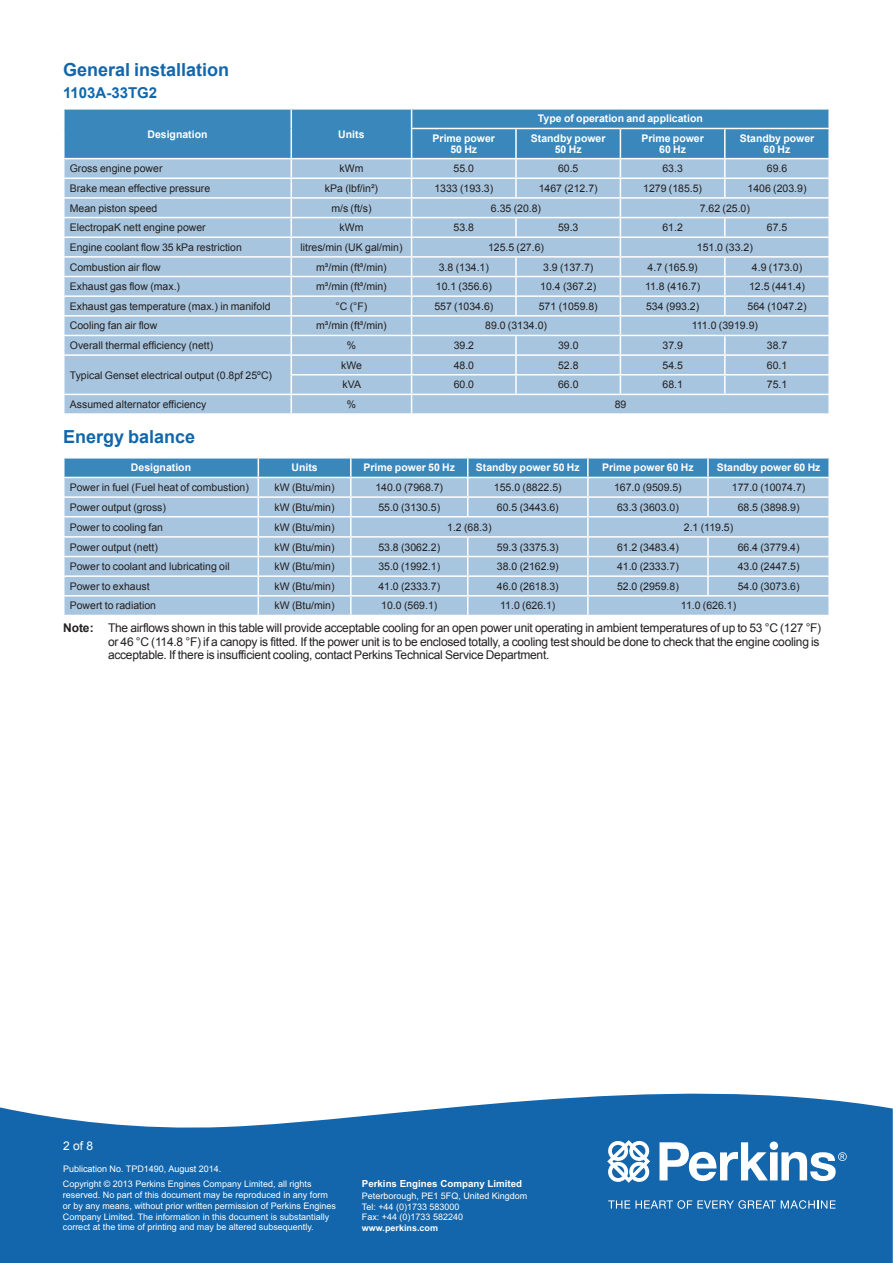
<style>
.page{position:relative;width:893px;height:1263px;background:#fff}
.page>*{position:absolute;margin:0;border:0;box-sizing:border-box;transform-origin:0 0}
.t1{font:700 18px "Arial";color:#1266ab}
.t2{font:700 15px "Arial";color:#1266ab}
.t3{font:12px/13.5px "Arial";letter-spacing:-.02em;color:#231f20}
.t4{font:12px "Arial";color:#fff}
.t5{font:10.5px "Arial";color:#231f20}
.t6{font:700 10.5px/10.5px "Arial";color:#fff;text-align:center}
.t7{font:700 9.75px "Arial";color:#fff}
.t8{font:9px/10.8px "Arial";color:#fff}
.t9{font:700 9px "Arial";color:#fff}
.s1{font-weight:700}
</style>
<div class="page">
<svg style="left:0;top:1093px;width:893px;height:170px;background:#2b75b3"></svg>
<svg style="left:608px;top:1200px;width:227px;height:9px;background:#528fc1"></svg>
<svg style="left:607px;top:1140px;width:43px;height:43px"></svg>
<svg style="left:659px;top:1141px;width:188px;height:40px"></svg>
<svg style="left:63px;top:109px;width:767px;height:304px;background:#9dbfdb"></svg>
<svg style="left:63px;top:458px;width:767px;height:157px;background:#a1c2dc"></svg>
<h1 class="t1" style="left:63px;top:59px;width:168px">General installation</h1>
<h2 class="t2" style="left:63px;top:84px;width:96px">1103A-33TG2</h2>
<p class="t6" style="left:147px;top:129px;width:62px">Designation</p>
<p class="t6" style="left:338px;top:129px;width:28px">Units</p>
<p class="t6" style="left:538px;top:114px;width:166px">Type of operation and application</p>
<p class="t6" style="left:433px;top:133px;width:64px">Prime power<br>50 Hz</p>
<p class="t6" style="left:531px;top:133px;width:76px">Standby power<br>50 Hz</p>
<p class="t6" style="left:641px;top:133px;width:64px">Prime power<br>60 Hz</p>
<p class="t6" style="left:740px;top:133px;width:76px">Standby power<br>60 Hz</p>
<p class="t5" style="left:70px;top:163px;width:94px">Gross engine power</p>
<p class="t5" style="left:339px;top:163px;width:25px">kWm</p>
<p class="t5" style="left:454px;top:163px;width:22px">55.0</p>
<p class="t5" style="left:558px;top:163px;width:22px">60.5</p>
<p class="t5" style="left:662px;top:163px;width:22px">63.3</p>
<p class="t5" style="left:767px;top:163px;width:22px">69.6</p>
<p class="t5" style="left:70px;top:182px;width:142px">Brake mean effective pressure</p>
<p class="t5" style="left:325px;top:182px;width:55px">kPa (lbf/in²)</p>
<p class="t5" style="left:434px;top:182px;width:60px">1333 (193.3)</p>
<p class="t5" style="left:539px;top:182px;width:60px">1467 (212.7)</p>
<p class="t5" style="left:643px;top:182px;width:60px">1279 (185.5)</p>
<p class="t5" style="left:748px;top:182px;width:60px">1406 (203.9)</p>
<p class="t5" style="left:70px;top:202px;width:89px">Mean piston speed</p>
<p class="t5" style="left:331px;top:202px;width:42px">m/s (ft/s)</p>
<p class="t5" style="left:491px;top:202px;width:52px">6.35 (20.8)</p>
<p class="t5" style="left:700px;top:202px;width:52px">7.62 (25.0)</p>
<p class="t5" style="left:70px;top:222px;width:137px">ElectropaK nett engine power</p>
<p class="t5" style="left:339px;top:222px;width:25px">kWm</p>
<p class="t5" style="left:454px;top:222px;width:22px">53.8</p>
<p class="t5" style="left:558px;top:222px;width:22px">59.3</p>
<p class="t5" style="left:662px;top:222px;width:22px">61.2</p>
<p class="t5" style="left:767px;top:222px;width:22px">67.5</p>
<p class="t5" style="left:70px;top:241px;width:174px">Engine coolant flow 35 kPa restriction</p>
<p class="t5" style="left:300px;top:241px;width:104px">litres/min (UK gal/min)</p>
<p class="t5" style="left:488px;top:241px;width:58px">125.5 (27.6)</p>
<p class="t5" style="left:697px;top:241px;width:58px">151.0 (33.2)</p>
<p class="t5" style="left:70px;top:261px;width:93px">Combustion air flow</p>
<p class="t5" style="left:316px;top:261px;width:72px">m³/min (ft³/min)</p>
<p class="t5" style="left:439px;top:261px;width:52px">3.8 (134.1)</p>
<p class="t5" style="left:543px;top:261px;width:52px">3.9 (137.7)</p>
<p class="t5" style="left:648px;top:261px;width:52px">4.7 (165.9)</p>
<p class="t5" style="left:752px;top:261px;width:52px">4.9 (173.0)</p>
<p class="t5" style="left:70px;top:281px;width:112px">Exhaust gas flow (max.)</p>
<p class="t5" style="left:316px;top:281px;width:72px">m³/min (ft³/min)</p>
<p class="t5" style="left:436px;top:281px;width:58px">10.1 (356.6)</p>
<p class="t5" style="left:540px;top:281px;width:58px">10.4 (367.2)</p>
<p class="t5" style="left:645px;top:281px;width:57px">11.8 (416.7)</p>
<p class="t5" style="left:749px;top:281px;width:58px">12.5 (441.4)</p>
<p class="t5" style="left:70px;top:300px;width:202px">Exhaust gas temperature (max.) in manifold</p>
<p class="t5" style="left:336px;top:300px;width:33px">°C (°F)</p>
<p class="t5" style="left:434px;top:300px;width:60px">557 (1034.6)</p>
<p class="t5" style="left:539px;top:300px;width:60px">571 (1059.8)</p>
<p class="t5" style="left:646px;top:300px;width:55px">534 (993.2)</p>
<p class="t5" style="left:748px;top:300px;width:60px">564 (1047.2)</p>
<p class="t5" style="left:70px;top:320px;width:89px">Cooling fan air flow</p>
<p class="t5" style="left:316px;top:320px;width:72px">m³/min (ft³/min)</p>
<p class="t5" style="left:485px;top:320px;width:63px">89.0 (3134.0)</p>
<p class="t5" style="left:692px;top:320px;width:68px">111.0 (3919.9)</p>
<p class="t5" style="left:70px;top:339px;width:145px">Overall thermal efficiency (nett)</p>
<p class="t5" style="left:347px;top:339px;width:11px">%</p>
<p class="t5" style="left:454px;top:339px;width:22px">39.2</p>
<p class="t5" style="left:558px;top:339px;width:22px">39.0</p>
<p class="t5" style="left:662px;top:339px;width:22px">37.9</p>
<p class="t5" style="left:767px;top:339px;width:22px">38.7</p>
<p class="t5" style="left:70px;top:369px;width:204px">Typical Genset electrical output (0.8pf 25ºC)</p>
<p class="t5" style="left:341px;top:359px;width:22px">kWe</p>
<p class="t5" style="left:454px;top:359px;width:22px">48.0</p>
<p class="t5" style="left:558px;top:359px;width:22px">52.8</p>
<p class="t5" style="left:662px;top:359px;width:22px">54.5</p>
<p class="t5" style="left:767px;top:359px;width:22px">60.1</p>
<p class="t5" style="left:343px;top:379px;width:20px">kVA</p>
<p class="t5" style="left:454px;top:379px;width:22px">60.0</p>
<p class="t5" style="left:558px;top:379px;width:22px">66.0</p>
<p class="t5" style="left:662px;top:379px;width:22px">68.1</p>
<p class="t5" style="left:767px;top:379px;width:22px">75.1</p>
<p class="t5" style="left:70px;top:398px;width:138px">Assumed alternator efficiency</p>
<p class="t5" style="left:347px;top:398px;width:11px">%</p>
<p class="t5" style="left:615px;top:398px;width:13px">89</p>
<h1 class="t1" style="left:63px;top:426px;width:134px">Energy balance</h1>
<p class="t6" style="left:131px;top:462px;width:62px">Designation</p>
<p class="t6" style="left:291px;top:462px;width:28px">Units</p>
<p class="t6" style="left:363px;top:462px;width:93px">Prime power 50 Hz</p>
<p class="t6" style="left:476px;top:462px;width:105px">Standby power 50 Hz</p>
<p class="t6" style="left:602px;top:462px;width:93px">Prime power 60 Hz</p>
<p class="t6" style="left:717px;top:462px;width:105px">Standby power 60 Hz</p>
<p class="t5" style="left:70px;top:481px;width:181px">Power in fuel (Fuel heat of combustion)</p>
<p class="t5" style="left:275px;top:481px;width:62px">kW (Btu/min)</p>
<p class="t5" style="left:375px;top:481px;width:69px">140.0 (7968.7)</p>
<p class="t5" style="left:494px;top:481px;width:69px">155.0 (8822.5)</p>
<p class="t5" style="left:614px;top:481px;width:69px">167.0 (9509.5)</p>
<p class="t5" style="left:732px;top:481px;width:75px">177.0 (10074.7)</p>
<p class="t5" style="left:70px;top:501px;width:98px">Power output (gross)</p>
<p class="t5" style="left:275px;top:501px;width:62px">kW (Btu/min)</p>
<p class="t5" style="left:378px;top:501px;width:63px">55.0 (3130.5)</p>
<p class="t5" style="left:497px;top:501px;width:63px">60.5 (3443.6)</p>
<p class="t5" style="left:617px;top:501px;width:63px">63.3 (3603.0)</p>
<p class="t5" style="left:738px;top:501px;width:63px">68.5 (3898.9)</p>
<p class="t5" style="left:70px;top:521px;width:95px">Power to cooling fan</p>
<p class="t5" style="left:275px;top:521px;width:62px">kW (Btu/min)</p>
<p class="t5" style="left:447px;top:521px;width:46px">1.2 (68.3)</p>
<p class="t5" style="left:684px;top:521px;width:51px">2.1 (119.5)</p>
<p class="t5" style="left:70px;top:541px;width:90px">Power output (nett)</p>
<p class="t5" style="left:275px;top:541px;width:62px">kW (Btu/min)</p>
<p class="t5" style="left:378px;top:541px;width:63px">53.8 (3062.2)</p>
<p class="t5" style="left:497px;top:541px;width:63px">59.3 (3375.3)</p>
<p class="t5" style="left:617px;top:541px;width:63px">61.2 (3483.4)</p>
<p class="t5" style="left:738px;top:541px;width:63px">66.4 (3779.4)</p>
<p class="t5" style="left:70px;top:561px;width:161px">Power to coolant and lubricating oil</p>
<p class="t5" style="left:275px;top:561px;width:62px">kW (Btu/min)</p>
<p class="t5" style="left:378px;top:561px;width:63px">35.0 (1992.1)</p>
<p class="t5" style="left:497px;top:561px;width:63px">38.0 (2162.9)</p>
<p class="t5" style="left:617px;top:561px;width:63px">41.0 (2333.7)</p>
<p class="t5" style="left:738px;top:561px;width:63px">43.0 (2447.5)</p>
<p class="t5" style="left:70px;top:580px;width:81px">Power to exhaust</p>
<p class="t5" style="left:275px;top:580px;width:62px">kW (Btu/min)</p>
<p class="t5" style="left:378px;top:580px;width:63px">41.0 (2333.7)</p>
<p class="t5" style="left:497px;top:580px;width:63px">46.0 (2618.3)</p>
<p class="t5" style="left:617px;top:580px;width:63px">52.0 (2959.8)</p>
<p class="t5" style="left:738px;top:580px;width:63px">54.0 (3073.6)</p>
<p class="t5" style="left:70px;top:600px;width:88px">Powert to radiation</p>
<p class="t5" style="left:275px;top:600px;width:62px">kW (Btu/min)</p>
<p class="t5" style="left:381px;top:600px;width:58px">10.0 (569.1)</p>
<p class="t5" style="left:500px;top:600px;width:57px">11.0 (626.1)</p>
<p class="t5" style="left:681px;top:600px;width:57px">11.0 (626.1)</p>
<p class="t3" style="left:108px;top:621px;width:715px;text-indent:-45px"><span class="s1">Note:</span> The airflows shown in this table will provide acceptable cooling for an open power unit operating in ambient temperatures of up to 53 °C (127 °F) or 46 °C (114.8 °F) if a canopy is fitted. If the power unit is to be enclosed totally, a cooling test should be done to check that the engine cooling is acceptable. If there is insufficient cooling, contact Perkins Technical Service Department.</p>
<p class="t4" style="left:63px;top:1139px;width:32px">2 of 8</p>
<p class="t8" style="left:63px;top:1163px;width:160px">Publication No. TPD1490, August 2014.</p>
<p class="t8" style="left:63px;top:1178px;width:275px">Copyright © 2013 Perkins Engines Company Limited, all rights reserved. No part of this document may be reproduced in any form or by any means, without prior written permission of Perkins Engines Company Limited. The information in this document is substantially correct at the time of printing and may be altered subsequently.</p>
<p class="t7" style="left:362px;top:1178px;width:162px">Perkins Engines Company Limited</p>
<p class="t8" style="left:362px;top:1190px;width:167px">Peterborough, PE1 5FQ, United Kingdom<br>Tel: +44 (0)1733 583000<br>Fax: +44 (0)1733 582240</p>
<p class="t9" style="left:362px;top:1222px;width:78px">www.perkins.com</p>
</div>
